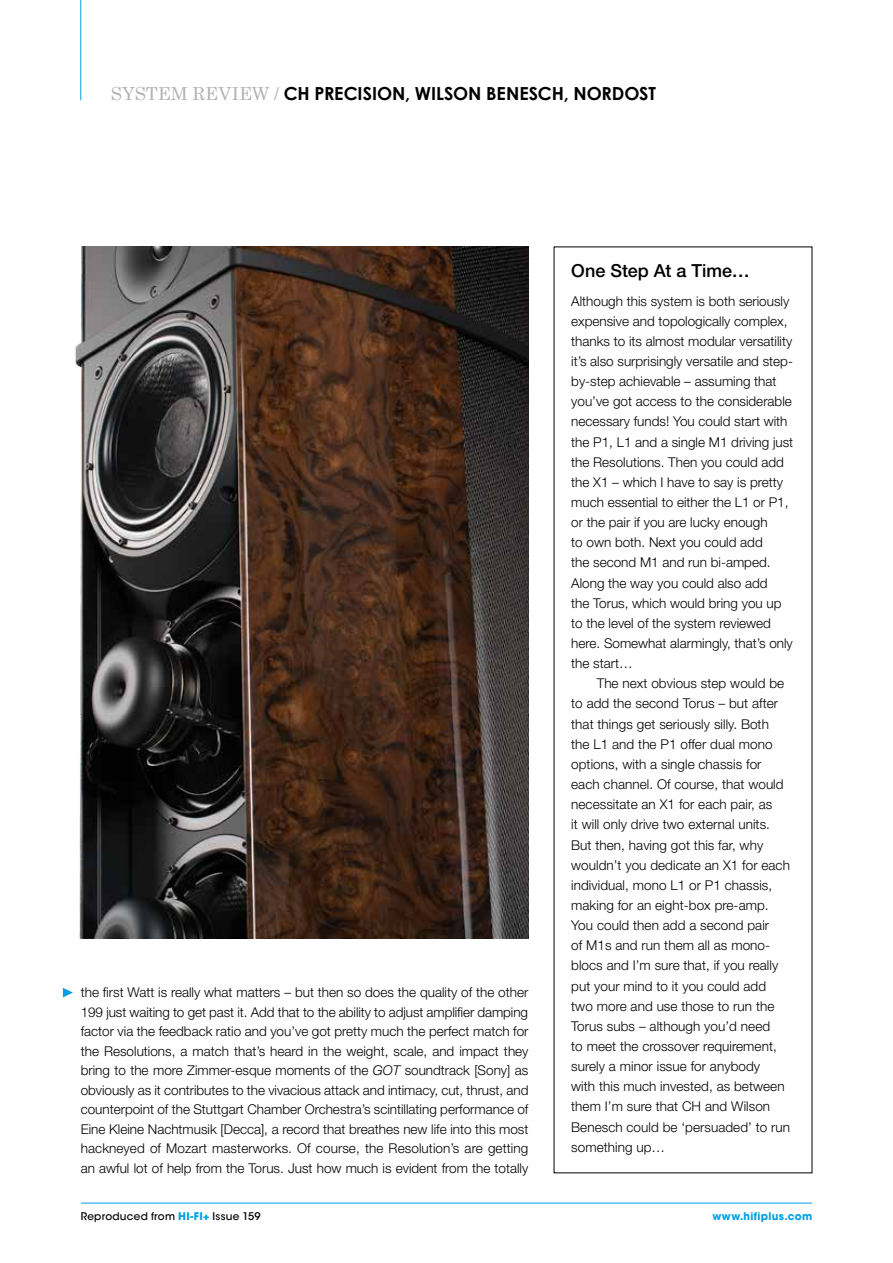
<style>
.page{position:relative;width:893px;height:1263px;background:#fff}
.page>*{position:absolute;margin:0;border:0;box-sizing:border-box;transform-origin:0 0}
.t1{font:700 18px "Century Gothic";letter-spacing:-.005em;color:#000}
.t2{font:500 18px "Helvetica Neue LT Std";color:#000}
.t3{font:300 13.5px/20.1px "Helvetica Neue LT Std";color:#000}
.t4{font:500 10.5px "ITC Avant Garde Std";letter-spacing:.02em;color:#000}
.t5{font:700 10.5px "ITC Avant Garde Std";letter-spacing:.03em;color:#009fe3}
.s1{font-family:"Century Schoolbook";font-weight:400;color:#b3b2b2}
.s2{font-style:italic}
.s3{font-weight:700;color:#009fe3}
</style>
<div class="page">
<img style="left:75px;top:247px;width:453px;height:692px">
<hr style="left:81px;top:1203px;width:731px;height:1px;background:#009fe3">
<hr style="left:80px;top:0;width:1px;height:100px;background:#009fe3">
<svg style="left:63px;top:988px;width:10px;height:9px"></svg>
<h1 class="t1" style="left:111px;top:82px;width:547px"><span class="s1">SYSTEM REVIEW /</span> CH PRECISION, WILSON BENESCH, NORDOST</h1>
<p class="t3" style="left:81px;top:982px;width:449px;line-height:19.5px;text-align:justify">the first Watt is really what matters – but then so does the quality of the other 199 just waiting to get past it. Add that to the ability to adjust amplifier damping factor via the feedback ratio and you’ve got pretty much the perfect match for the Resolutions, a match that’s heard in the weight, scale, and impact they bring to the more Zimmer-esque moments of the <span class="s2">GOT</span> soundtrack [Sony] as obviously as it contributes to the vivacious attack and intimacy, cut, thrust, and counterpoint of the Stuttgart Chamber Orchestra’s scintillating performance of Eine Kleine Nachtmusik [Decca], a record that breathes new life into this most hackneyed of Mozart masterworks. Of course, the Resolution’s are getting an awful lot of help from the Torus. Just how much is evident from the totally</p>
<h1 class="t2" style="left:571px;top:260px;width:180px">One Step At a Time…</h1>
<p class="t3" style="left:571px;top:290px;width:224px">Although this system is both seriously expensive and topologically complex, thanks to its almost modular versatility it’s also surprisingly versatile and step&shy;by-step achievable – assuming that you’ve got access to the considerable necessary funds! You could start with the P1, L1 and a single M1 driving just the Resolutions. Then you could add the X1 – which I have to say is pretty much essential to either the L1 or P1, or the pair if you are lucky enough<br>to own both. Next you could add<br>the second M1 and run bi-amped.<br>Along the way you could also add<br>the Torus, which would bring you up to the level of the system reviewed here. Somewhat alarmingly, that’s only the start…</p>
<p class="t3" style="left:571px;top:673px;width:220px;text-indent:26px">The next obvious step would be to add the second Torus – but after that things get seriously silly. Both the L1 and the P1 offer dual mono options, with a single chassis for each channel. Of course, that would necessitate an X1 for each pair, as<br>it will only drive two external units.<br>But then, having got this far, why wouldn’t you dedicate an X1 for each individual, mono L1 or P1 chassis, making for an eight-box pre-amp.<br>You could then add a second pair<br>of M1s and run them all as mono&shy;blocs and I’m sure that, if you really put your mind to it you could add two more and use those to run the<br>Torus subs – although you’d need<br>to meet the crossover requirement, surely a minor issue for anybody<br>with this much invested, as between them I’m sure that CH and Wilson<br>Benesch could be ‘persuaded’ to run something up…</p>
<p class="t4" style="left:81px;top:1210px;width:181px">Reproduced from <span class="s3">HI-FI+</span> Issue 159</p>
<p class="t5" style="left:712px;top:1210px;width:101px">www.hifiplus.com</p>
</div>
